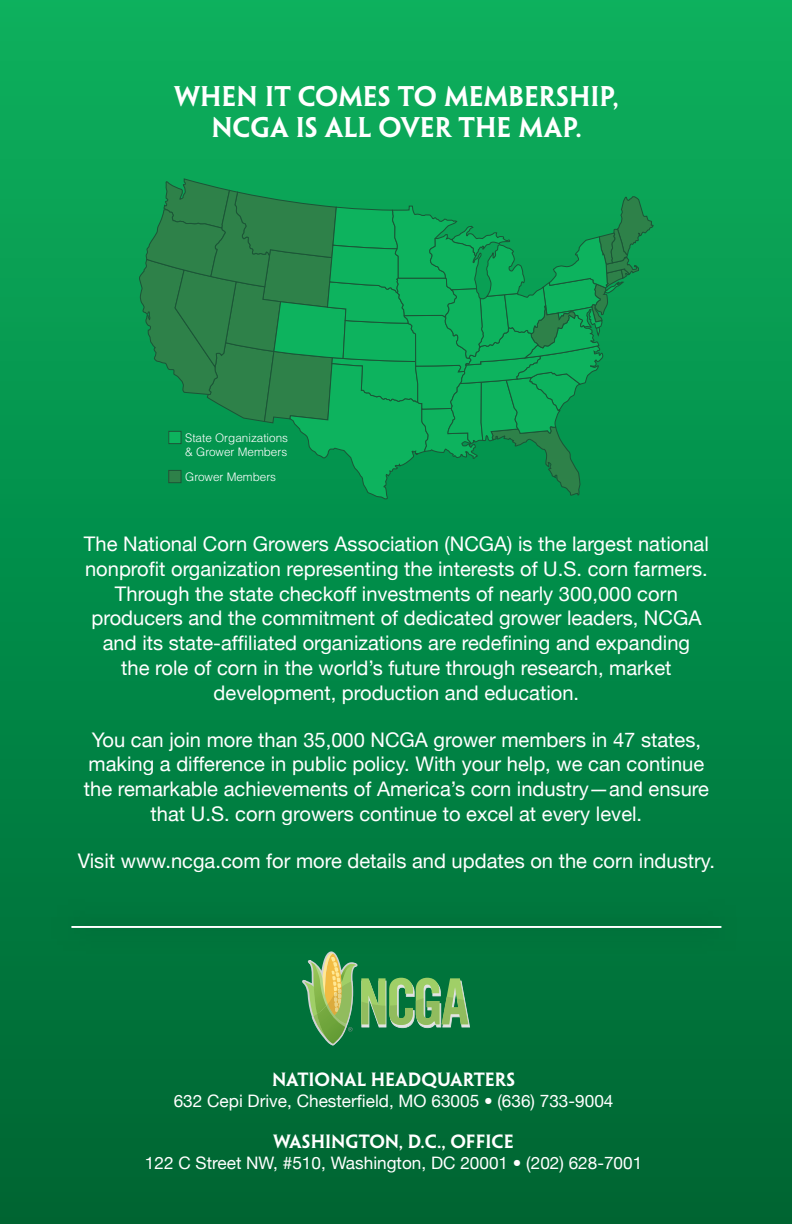
<style>
.page{position:relative;width:792px;height:1224px;background:#fff}
.page>*{position:absolute;margin:0;border:0;box-sizing:border-box;transform-origin:0 0}
.t1{font:25.6px/30.6px "Penumbra Half Serif Std Se Bd";color:#fff;text-align:center}
.t2{font:20.2px/24.8px "Helvetica Neue";color:#fff;text-align:center}
.t3{font:17.2px "Helvetica Neue";color:#fff}
.t4{font:17.2px "Penumbra Half Serif Std Se Bd";color:#fff}
.t5{font:300 11.8px/14px "Helvetica";color:#fff}
</style>
<div class="page">
<div style="left:0;top:0;width:792px;height:1224px;background:linear-gradient(to bottom,#0bb15e,#006532)"></div>
<div style="left:43px;top:897px;width:694px;height:57px;background:#00743b"></div>
<hr style="left:71px;top:926px;width:650px;height:2px;background:#fff">
<svg style="left:138px;top:176px;width:516px;height:324px;background:#129952"></svg>
<div style="left:169px;top:470px;width:12px;height:13px;background:#2e8149"></div>
<div style="left:168px;top:470px;width:13px;height:13px;border:1px solid #1c5537"></div>
<div style="left:169px;top:431px;width:12px;height:13px;background:#0db35e"></div>
<div style="left:168px;top:431px;width:13px;height:13px;border:1px solid #1c5537"></div>
<svg style="left:302px;top:951px;width:168px;height:100px;background:#459451"></svg>
<p class="t1" style="left:175px;top:81px;width:446px">WHEN IT COMES TO MEMBERSHIP,<br>NCGA IS ALL OVER THE MAP.</p>
<p class="t5" style="left:185px;top:431px;width:104px">State Organizations &amp; Grower Members</p>
<p class="t5" style="left:185px;top:470px;width:92px">Grower Members</p>
<p class="t2" style="left:84px;top:531px;width:626px">The National Corn Growers Association (NCGA) is the largest national nonprofit organization representing the interests of U.S. corn farmers.<br>Through the state checkoff investments of nearly 300,000 corn producers and the commitment of dedicated grower leaders, NCGA and its state-affiliated organizations are redefining and expanding<br>the role of corn in the world’s future through research, market development, production and education.</p>
<p class="t2" style="left:84px;top:727px;width:627px">You can join more than 35,000 NCGA grower members in 47 states, making a difference in public policy. With your help, we can continue the remarkable achievements of America’s corn industry—and ensure that U.S. corn growers continue to excel at every level.</p>
<p class="t2" style="left:78px;top:848px;width:639px">Visit www.ncga.com for more details and updates on the corn industry.</p>
<p class="t4" style="left:272px;top:1069px;width:245px">NATIONAL HEADQUARTERS</p>
<p class="t3" style="left:174px;top:1090px;width:441px">632 Cepi Drive, Chesterfield, MO 63005 • (636) 733-9004</p>
<p class="t4" style="left:273px;top:1131px;width:242px">WASHINGTON, D.C., OFFICE</p>
<p class="t3" style="left:145px;top:1152px;width:499px">122 C Street NW, #510, Washington, DC 20001 • (202) 628-7001</p>
</div>
